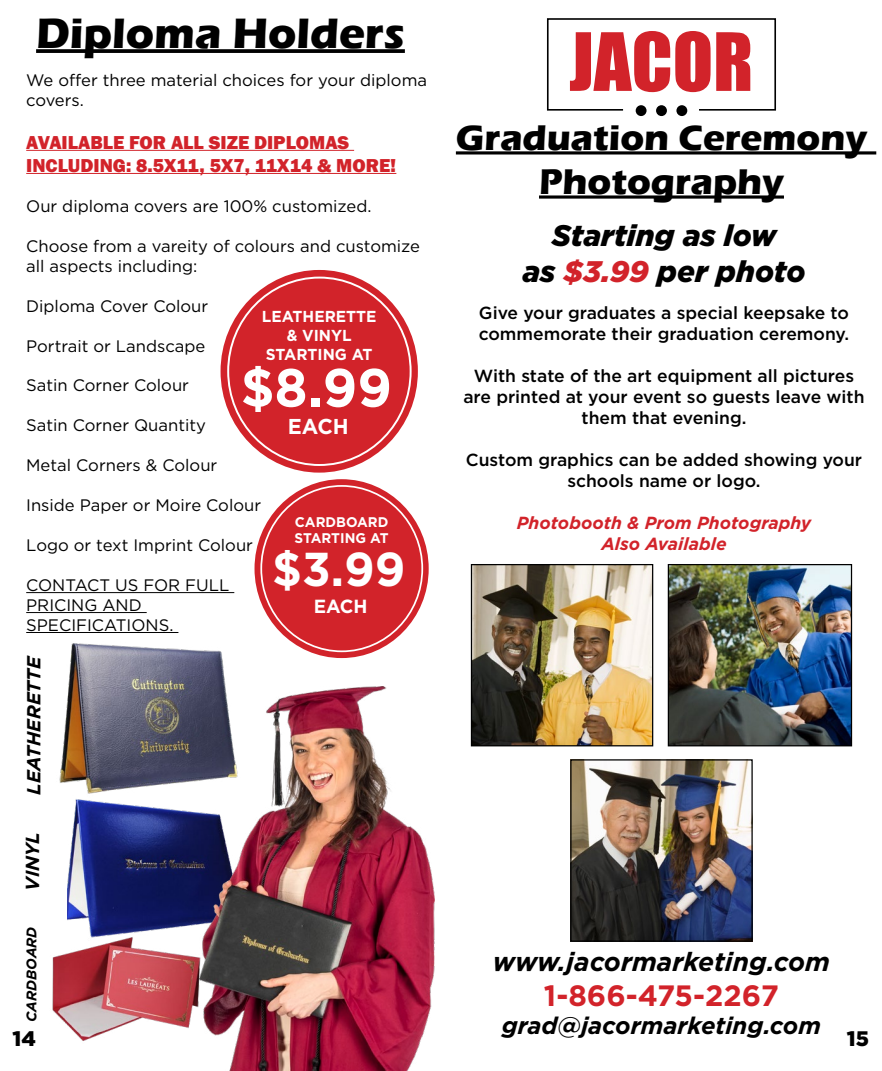
<style>
.page{position:relative;width:882px;height:1071px;background:#fff}
.page>*{position:absolute;margin:0;border:0;box-sizing:border-box;transform-origin:0 0}
.t1{font:74.2px "Impact";color:#d2232a}
.t2{font:700 53.9px "Gotham";color:#fff}
.t3{font:700 47.43px "Gotham";color:#fff}
.t4{font:700 43.75px "Eras ITC";color:#000}
.t5{font:700 36.75px/44.1px "Eras ITC";color:#000;text-align:center}
.t6{font:italic 900 29.75px/35.7px "Gotham";color:#000;text-align:center}
.t7{font:700 29.4px "Gotham";color:#d2232a}
.t8{font:italic 700 26.25px "Gotham";color:#000}
.t9{font:italic 700 23.8px "Gotham";color:#000}
.t10{font:700 21.53px "Gotham";color:#fff}
.t11{font:900 21px "Gotham";color:#000}
.t12{font:800 19.25px/23.1px "Franklin Gothic";color:#d2232a}
.t13{font:700 19.07px "Gotham";color:#fff}
.t14{font:italic 700 18.9px "Gotham";color:#000}
.t15{font:500 17.5px/21px "Gotham";color:#000;text-align:center}
.t16{font:italic 700 17.5px/21px "Gotham";color:#d2232a;text-align:center}
.t17{font:16.62px/19.9px "Gotham";color:#000}
.t18{font:700 15.92px/19.1px "Gotham";color:#fff;text-align:center}
.t19{font:700 14px/16.8px "Gotham";color:#fff}
.t20{font:italic 700 14px "Gotham";letter-spacing:-.005em;color:#000}
.s1{color:#d2232a}
</style>
<div class="page">
<img style="left:572px;top:761px;width:179px;height:179px">
<div style="left:570px;top:759px;width:183px;height:183px;border:1px solid #000"></div>
<img style="left:473px;top:566px;width:178px;height:178px">
<div style="left:471px;top:564px;width:182px;height:182px;border:1px solid #000"></div>
<img style="left:670px;top:566px;width:180px;height:178px">
<div style="left:668px;top:564px;width:184px;height:182px;border:1px solid #000"></div>
<svg style="left:456px;top:151px;width:420px;height:4px;background:#363636"></svg>
<svg style="left:539px;top:195px;width:245px;height:4px"></svg>
<svg style="left:547px;top:18px;width:229px;height:93px"></svg>
<div style="left:636px;top:105px;width:11px;height:11px;background:#000;border-radius:50%"></div>
<div style="left:656px;top:105px;width:11px;height:11px;background:#000;border-radius:50%"></div>
<div style="left:676px;top:105px;width:11px;height:11px;background:#000;border-radius:50%"></div>
<svg style="left:36px;top:49px;width:369px;height:4px"></svg>
<img style="left:59px;top:632px;width:167px;height:151px">
<img style="left:68px;top:775px;width:131px;height:148px">
<hr style="left:26px;top:150px;width:328px;height:1px;background:#d2232a">
<hr style="left:26px;top:173px;width:370px;height:1px;background:#d2232a">
<hr style="left:26px;top:592px;width:208px;height:1px;background:#000">
<hr style="left:26px;top:612px;width:121px;height:1px;background:#000">
<hr style="left:26px;top:632px;width:152px;height:1px;background:#000">
<img style="left:52px;top:923px;width:147px;height:118px">
<img style="left:199px;top:686px;width:235px;height:385px">
<div style="left:255px;top:479px;width:174px;height:179px;background:#d2232a;border-radius:50%"></div>
<div style="left:221px;top:270px;width:197px;height:203px;background:#d2232a;border-radius:50%"></div>
<h3 class="t4" style="left:36px;top:8px;width:370px">Diploma Holders</h3>
<p class="t17" style="left:26px;top:70px;width:402px">We offer three material choices for your diploma covers.</p>
<p class="t12" style="left:26px;top:131px;width:372px">AVAILABLE FOR ALL SIZE DIPLOMAS<br>INCLUDING: 8.5X11, 5X7, 11X14 &amp; MORE!</p>
<p class="t17" style="left:26px;top:196px;width:347px">Our diploma covers are 100% customized.</p>
<p class="t17" style="left:26px;top:236px;width:395px">Choose from a vareity of colours and customize all aspects including:</p>
<p class="t17" style="left:26px;top:295px;width:184px">Diploma Cover Colour</p>
<p class="t17" style="left:26px;top:335px;width:181px">Portrait or Landscape</p>
<p class="t17" style="left:26px;top:375px;width:164px">Satin Corner Colour</p>
<p class="t17" style="left:26px;top:415px;width:181px">Satin Corner Quantity</p>
<p class="t17" style="left:26px;top:455px;width:193px">Metal Corners &amp; Colour</p>
<p class="t17" style="left:26px;top:495px;width:236px">Inside Paper or Moire Colour</p>
<p class="t17" style="left:26px;top:535px;width:228px">Logo or text Imprint Colour</p>
<p class="t17" style="left:26px;top:575px;width:205px">CONTACT US FOR FULL<br>PRICING AND<br>SPECIFICATIONS.</p>
<p class="t18" style="left:262px;top:306px;width:116px">LEATHERETTE &amp; VINYL<br>STARTING AT</p>
<h2 class="t2" style="left:241px;top:352px;width:153px">$8.99</h2>
<p class="t10" style="left:288px;top:413px;width:63px">EACH</p>
<p class="t19" style="left:295px;top:513px;width:96px">CARDBOARD<br>STARTING AT</p>
<h3 class="t3" style="left:272px;top:538px;width:135px">$3.99</h3>
<p class="t13" style="left:314px;top:594px;width:55px">EACH</p>
<p class="t14" style="left:21px;top:795px;width:141px;rotate:-90deg">LEATHERETTE</p>
<p class="t14" style="left:20px;top:891px;width:60px;rotate:-90deg">VINYL</p>
<h1 class="t1" style="left:569px;top:4px;width:185px">JACOR</h1>
<h3 class="t5" style="left:456px;top:116px;width:413px">Graduation Ceremony<br>Photography</h3>
<h3 class="t6" style="left:522px;top:218px;width:285px">Starting as low<br>as <span class="s1">$3.99</span> per photo</h3>
<p class="t15" style="left:479px;top:302px;width:372px;text-align:left">Give your graduates a special keepsake to commemorate their graduation ceremony.</p>
<p class="t15" style="left:463px;top:365px;width:403px">With state of the art equipment all pictures are printed at your event so guests leave with them that evening.</p>
<p class="t15" style="left:466px;top:449px;width:398px">Custom graphics can be added showing your schools name or logo.</p>
<p class="t16" style="left:517px;top:512px;width:296px">Photobooth &amp; Prom Photography<br>Also Available</p>
<p class="t20" style="left:22px;top:1022px;width:97px;rotate:-90deg">CARDBOARD</p>
<h3 class="t8" style="left:493px;top:944px;width:339px">www.jacormarketing.com</h3>
<h3 class="t7" style="left:544px;top:976px;width:237px">1-866-475-2267</h3>
<h3 class="t9" style="left:502px;top:1010px;width:321px">grad@jacormarketing.com</h3>
<p class="t11" style="left:12px;top:1024px;width:25px">14</p>
<p class="t11" style="left:847px;top:1024px;width:24px">15</p>
</div>
